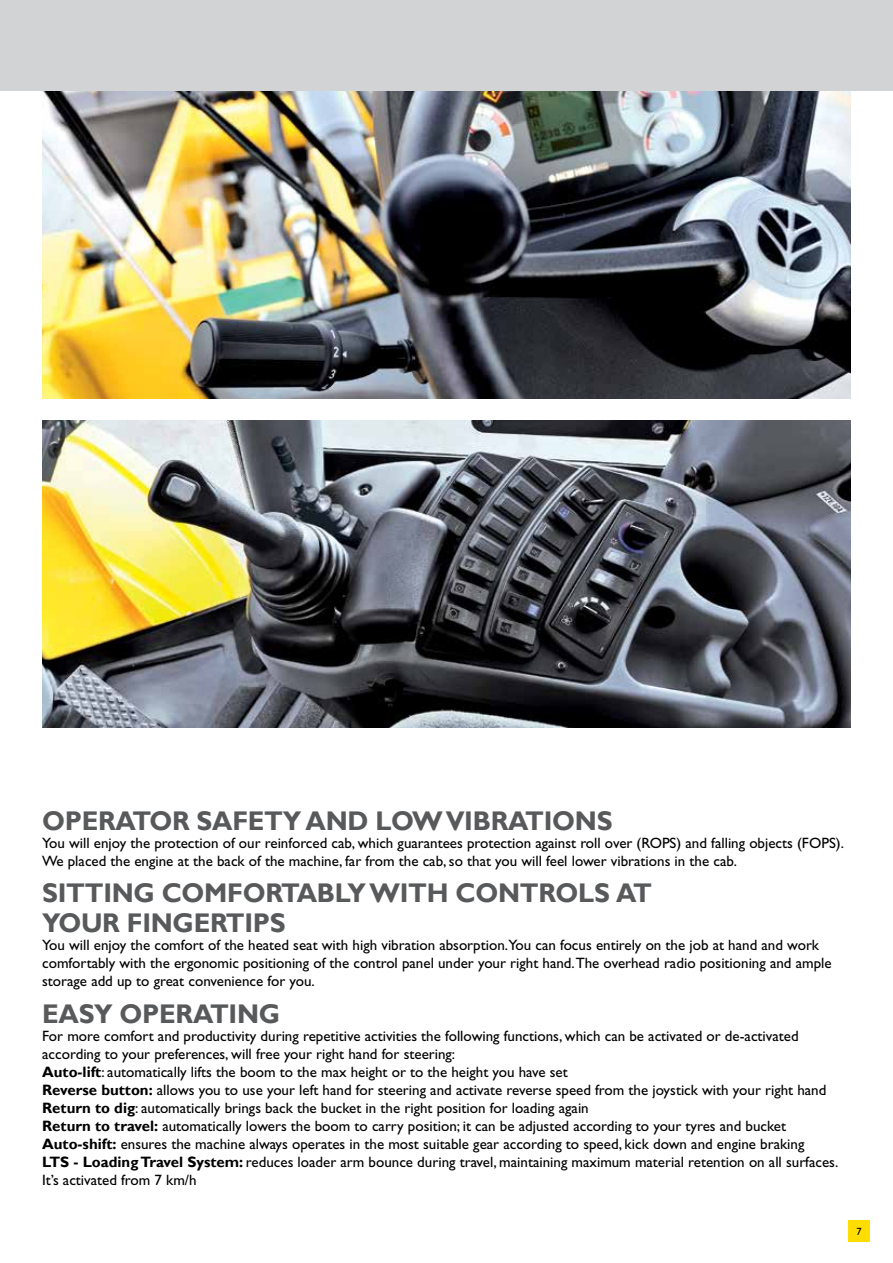
<style>
.page{position:relative;width:893px;height:1263px;background:#fff}
.page>*{position:absolute;margin:0;border:0;box-sizing:border-box;transform-origin:0 0}
.t1{font:700 27px "Gill Sans";letter-spacing:-.01em;color:#58595b}
.t2{font:15px/18px "Gill Sans";color:#000}
.t3{font:10.5px "Gill Sans";color:#000}
.s1{font-weight:700}
</style>
<div class="page">
<div style="left:848px;top:1220px;width:22px;height:22px;background:#fd0"></div>
<img style="left:42px;top:421px;width:809px;height:306px">
<img style="left:43px;top:90px;width:807px;height:309px">
<div style="left:0;top:0;width:893px;height:90px;background:#d1d3d4"></div>
<h1 class="t1" style="left:525px;top:804px;width:36px">TION</h1>
<h1 class="t1" style="left:597px;top:804px;width:17px">s</h1>
<p class="t2" style="left:42px;top:834px;width:803px">You will enjoy the protection of our reinforced cab, which guarantees protection against roll over (ROPS) and falling objects (FOPS).<br>We placed the engine at the back of the machine, far from the cab, so that you will feel lower vibrations in the cab.</p>
<h1 class="t1" style="left:42px;top:877px;width:79px">SITTING</h1>
<h1 class="t1" style="left:162px;top:877px;width:22px">COMFOR</h1>
<h1 class="t1" style="left:281px;top:877px;width:196px">TABLY with CON</h1>
<h1 class="t1" style="left:520px;top:877px;width:37px">TROLS</h1>
<h1 class="t1" style="left:616px;top:877px;width:37px">AT</h1>
<h1 class="t1" style="left:42px;top:907px;width:38px">YOUR</h1>
<h1 class="t1" style="left:127px;top:907px;width:18px">FINGER</h1>
<h1 class="t1" style="left:226px;top:907px;width:33px">TIPS</h1>
<p class="t2" style="left:42px;top:936px;width:791px">You will enjoy the comfort of the heated seat with high vibration absorption.You can focus entirely on the job at hand and work comfortably with the ergonomic positioning of the control panel under your right hand.The overhead radio positioning and ample storage add up to great convenience for you.</p>
<h1 class="t1" style="left:42px;top:997px;width:18px">EAS</h1>
<h1 class="t1" style="left:94px;top:997px;width:45px">Y OPERA</h1>
<h1 class="t1" style="left:42px;top:804px;width:20px">OPERA</h1>
<h1 class="t1" style="left:133px;top:804px;width:82px">TOR SAFE</h1>
<h1 class="t1" style="left:264px;top:804px;width:134px">TY and LOW</h1>
<h1 class="t1" style="left:446px;top:804px;width:36px">VIBRA</h1>
<h1 class="t1" style="left:210px;top:997px;width:36px">TING</h1>
<p class="t2" style="left:42px;top:1027px;width:798px">For more comfort and productivity during repetitive activities the following functions, which can be activated or de-activated according to your preferences, will free your right hand for steering:<br><span class="s1">Auto-lift</span>: automatically lifts the boom to the max height or to the height you have set<br><span class="s1">Reverse button:</span> allows you to use your left hand for steering and activate reverse speed from the joystick with your right hand <span class="s1">Return to dig</span>: automatically brings back the bucket in the right position for loading again<br><span class="s1">Return to travel:</span> automatically lowers the boom to carry position; it can be adjusted according to your tyres and bucket <span class="s1">Auto-shift:</span> ensures the machine always operates in the most suitable gear according to speed, kick down and engine braking<br><span class="s1">LTS - Loading Travel System:</span> reduces loader arm bounce during travel, maintaining maximum material retention on all surfaces.<br>It’s activated from 7 km/h</p>
<p class="t3" style="left:856px;top:1225px;width:7px">7</p>
</div>
